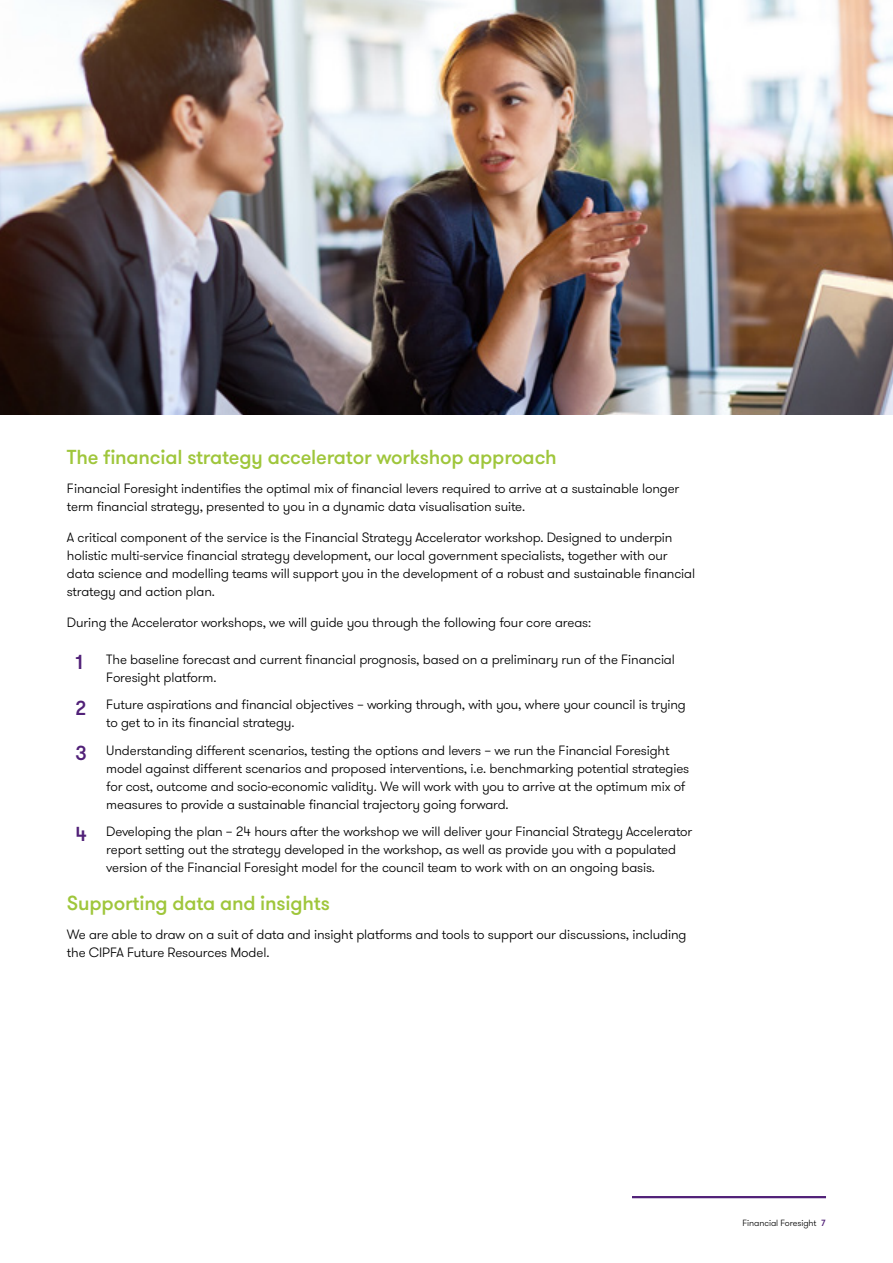
<style>
.page{position:relative;width:893px;height:1263px;background:#fff}
.page>*{position:absolute;margin:0;border:0;box-sizing:border-box;transform-origin:0 0}
.t1{font:500 20.25px "GT Walsheim Pro";letter-spacing:-.01em;color:#9fc63b}
.t2{font:300 13.5px/18px "GT Walsheim Pro";letter-spacing:-.01em;color:#000}
.t3{font:300 9px "GT Walsheim Pro";letter-spacing:-.01em;color:#000}
.s1{font-weight:500;font-size:20.25px;color:#512178}
.s2{font-weight:500;color:#512178}
</style>
<div class="page">
<hr style="left:632px;top:1196px;width:194px;height:2px;background:#512178">
<img style="left:0;top:0;width:893px;height:415px">
<h1 class="t1" style="left:67px;top:444px;width:491px">The financial strategy accelerator workshop approach</h1>
<p class="t2" style="left:67px;top:480px;width:614px">Financial Foresight indentifies the optimal mix of financial levers required to arrive at a sustainable longer term financial strategy, presented to you in a dynamic data visualisation suite.</p>
<p class="t2" style="left:67px;top:529px;width:630px">A critical component of the service is the Financial Strategy Accelerator workshop. Designed to underpin holistic multi-service financial strategy development, our local government specialists, together with our data science and modelling teams will support you in the development of a robust and sustainable financial strategy and action plan.</p>
<p class="t2" style="left:67px;top:613px;width:526px">During the Accelerator workshops, we will guide you through the following four core areas:</p>
<p class="t2" style="left:106px;top:651px;width:570px;text-indent:-31px"><span class="s1">1</span> The baseline forecast and current financial prognosis, based on a preliminary run of the Financial<br>Foresight platform.</p>
<p class="t2" style="left:106px;top:696px;width:581px;text-indent:-31px"><span class="s1">2</span> Future aspirations and financial objectives – working through, with you, where your council is trying to get to in its financial strategy.</p>
<p class="t2" style="left:106px;top:741px;width:584px;text-indent:-31px"><span class="s1">3</span> Understanding different scenarios, testing the options and levers – we run the Financial Foresight model against different scenarios and proposed interventions, i.e. benchmarking potential strategies for cost, outcome and socio-economic validity. We will work with you to arrive at the optimum mix of measures to provide a sustainable financial trajectory going forward.</p>
<p class="t2" style="left:106px;top:822px;width:587px;text-indent:-31px"><span class="s1">4</span> Developing the plan – 24 hours after the workshop we will deliver your Financial Strategy Accelerator report setting out the strategy developed in the workshop, as well as provide you with a populated version of the Financial Foresight model for the council team to work with on an ongoing basis.</p>
<h1 class="t1" style="left:67px;top:890px;width:264px">Supporting data and insights</h1>
<p class="t2" style="left:67px;top:925px;width:621px">We are able to draw on a suit of data and insight platforms and tools to support our discussions, including the CIPFA Future Resources Model.</p>
<p class="t3" style="left:742px;top:1217px;width:85px">Financial Foresight <span class="s2">7</span></p>
</div>
